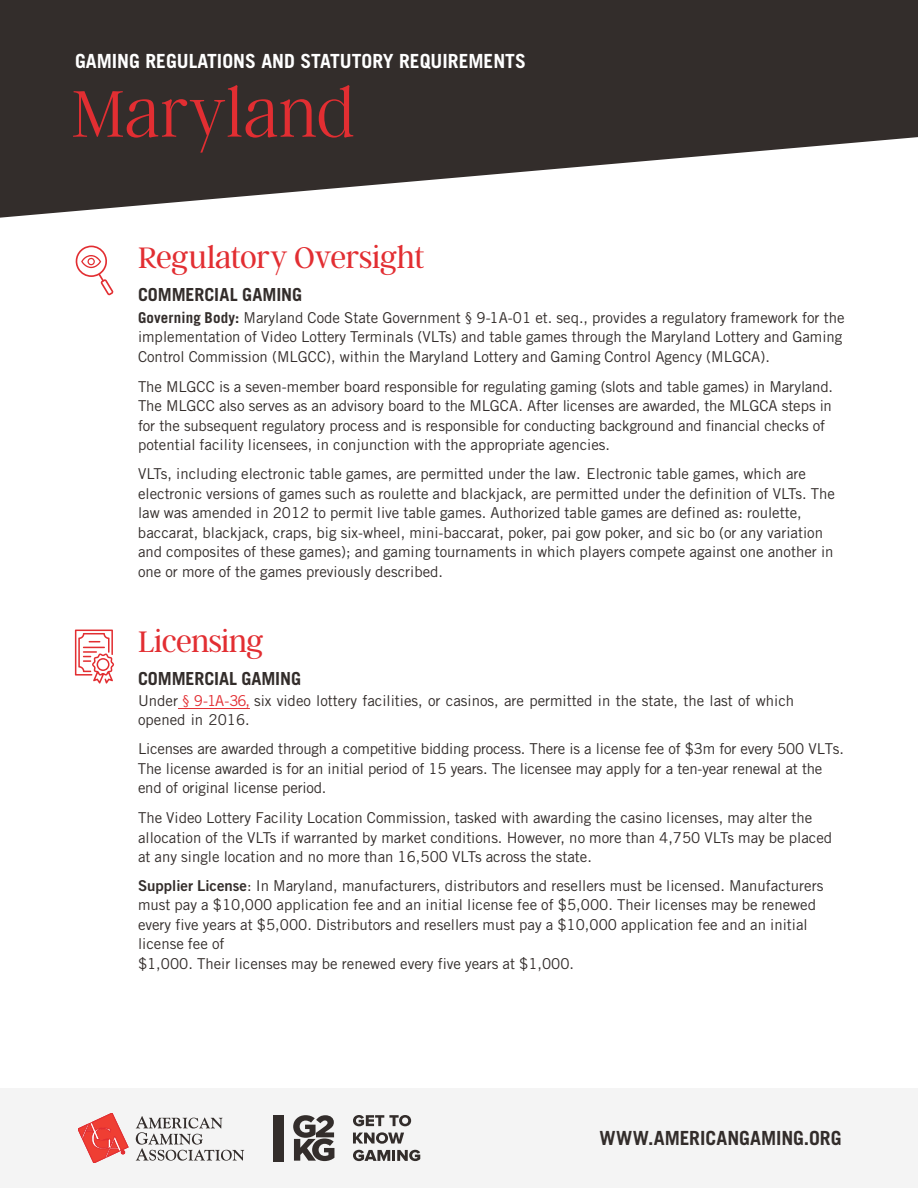
<style>
.page{position:relative;width:918px;height:1188px;background:#fff}
.page>*{position:absolute;margin:0;border:0;box-sizing:border-box;transform-origin:0 0}
.t1{font:100 73.5px "Argent CF";letter-spacing:.01em;color:#e22e32}
.t2{font:300 33px "Argent CF";letter-spacing:-.015em;color:#e22e32}
.t3{font:700 19.5px "Trade Gothic LT Std";color:#fff}
.t4{font:700 19.5px "Trade Gothic LT Std";color:#332d2b}
.t5{font:700 18px "Trade Gothic LT Std";letter-spacing:-.005em;color:#332d2b}
.t6{font:15px/19.5px "Trade Gothic LT Std";color:#332d2b}
.s1{font-weight:700}
.s2{color:#e22e32}
.s3{font-family:"Trade Gothic LT Std Bd 2"}
</style>
<div class="page">
<svg style="left:0;top:0;width:918px;height:218px;fill:#332d2b"></svg>
<div style="left:0;top:1088px;width:918px;height:100px;background:#f4f4f4"></div>
<svg style="left:78px;top:1113px;width:50px;height:50px"></svg>
<svg style="left:136px;top:1116px;width:108px;height:45px"></svg>
<svg style="left:293px;top:1115px;width:41px;height:46px"></svg>
<div style="left:273px;top:1115px;width:10px;height:46px;background:#332d2b"></div>
<svg style="left:353px;top:1132px;width:51px;height:12px"></svg>
<svg style="left:353px;top:1150px;width:67px;height:11px"></svg>
<svg style="left:353px;top:1115px;width:58px;height:11px"></svg>
<hr style="left:178px;top:708px;width:72px;height:1px;background:#e22e32">
<svg style="left:76px;top:246px;width:37px;height:49px"></svg>
<svg style="left:75px;top:630px;width:39px;height:54px"></svg>
<h3 class="t3" style="left:75px;top:50px;width:452px">GAMING REGULATIONS AND STATUTORY REQUIREMENTS</h3>
<h1 class="t1" style="left:72px;top:76px;width:284px">Maryland</h1>
<h2 class="t2" style="left:138px;top:240px;width:288px">Regulatory Oversight</h2>
<p class="t5" style="left:138px;top:283px;width:166px">COMMERCIAL GAMING</p>
<p class="t6" style="left:138px;top:308px;width:708px;line-height:18.8px"><span class="s1">Governing Body:</span> Maryland Code State Government § 9-1A-01 et. seq., provides a regulatory framework for the implementation of Video Lottery Terminals (VLTs) and table games through the Maryland Lottery and Gaming</p>
<p class="t6" style="left:138px;top:342px;width:696px;line-height:29.2px">Control Commission (MLGCC), within the Maryland Lottery and Gaming Control Agency (MLGCA).<br>The MLGCC is a seven-member board responsible for regulating gaming (slots and table games) in Maryland.</p>
<p class="t6" style="left:138px;top:396px;width:695px">The MLGCC also serves as an advisory board to the MLGCA. After licenses are awarded, the MLGCA steps in for the subsequent regulatory process and is responsible for conducting background and financial checks of potential facility licensees, in conjunction with the appropriate agencies.</p>
<p class="t6" style="left:138px;top:464px;width:699px;line-height:20.2px">VLTs, including electronic table games, are permitted under the law. Electronic table games, which are electronic versions of games such as roulette and blackjack, are permitted under the definition of VLTs. The</p>
<p class="t6" style="left:138px;top:503px;width:687px;line-height:20.2px">law was amended in 2012 to permit live table games. Authorized table games are defined as: roulette, baccarat, blackjack, craps, big six-wheel, mini-baccarat, poker, pai gow poker, and sic bo (or any variation</p>
<p class="t6" style="left:138px;top:542px;width:697px">and composites of these games); and gaming tournaments in which players compete against one another in one or more of the games previously described.</p>
<h2 class="t2" style="left:138px;top:624px;width:127px">Licensing</h2>
<p class="t5" style="left:138px;top:667px;width:165px">COMMERCIAL GAMING</p>
<p class="t6" style="left:138px;top:690px;width:658px">Under <span class="s2">§ 9-1A-36,</span> six video lottery facilities, or casinos, are permitted in the state, the last of which opened in 2016.</p>
<p class="t6" style="left:138px;top:739px;width:708px">Licenses are awarded through a competitive bidding process. There is a license fee of $3m for every 500 VLTs.<br>The license awarded is for an initial period of 15 years. The licensee may apply for a ten-year renewal at the end of original license period.</p>
<p class="t6" style="left:138px;top:807px;width:696px;line-height:20.2px">The Video Lottery Facility Location Commission, tasked with awarding the casino licenses, may alter the allocation of the VLTs if warranted by market conditions. However, no more than 4,750 VLTs may be placed</p>
<p class="t6" style="left:138px;top:841px;width:687px;line-height:29.2px">at any single location and no more than 16,500 VLTs across the state.<br><span class="s3">Supplier License</span>: In Maryland, manufacturers, distributors and resellers must be licensed. Manufacturers</p>
<p class="t6" style="left:138px;top:895px;width:680px">must pay a $10,000 application fee and an initial license fee of $5,000. Their licenses may be renewed every five years at $5,000. Distributors and resellers must pay a $10,000 application fee and an initial license fee of<br>$1,000. Their licenses may be renewed every five years at $1,000.</p>
<h3 class="t4" style="left:599px;top:1126px;width:244px">WWW.AMERICANGAMING.ORG</h3>
</div>
